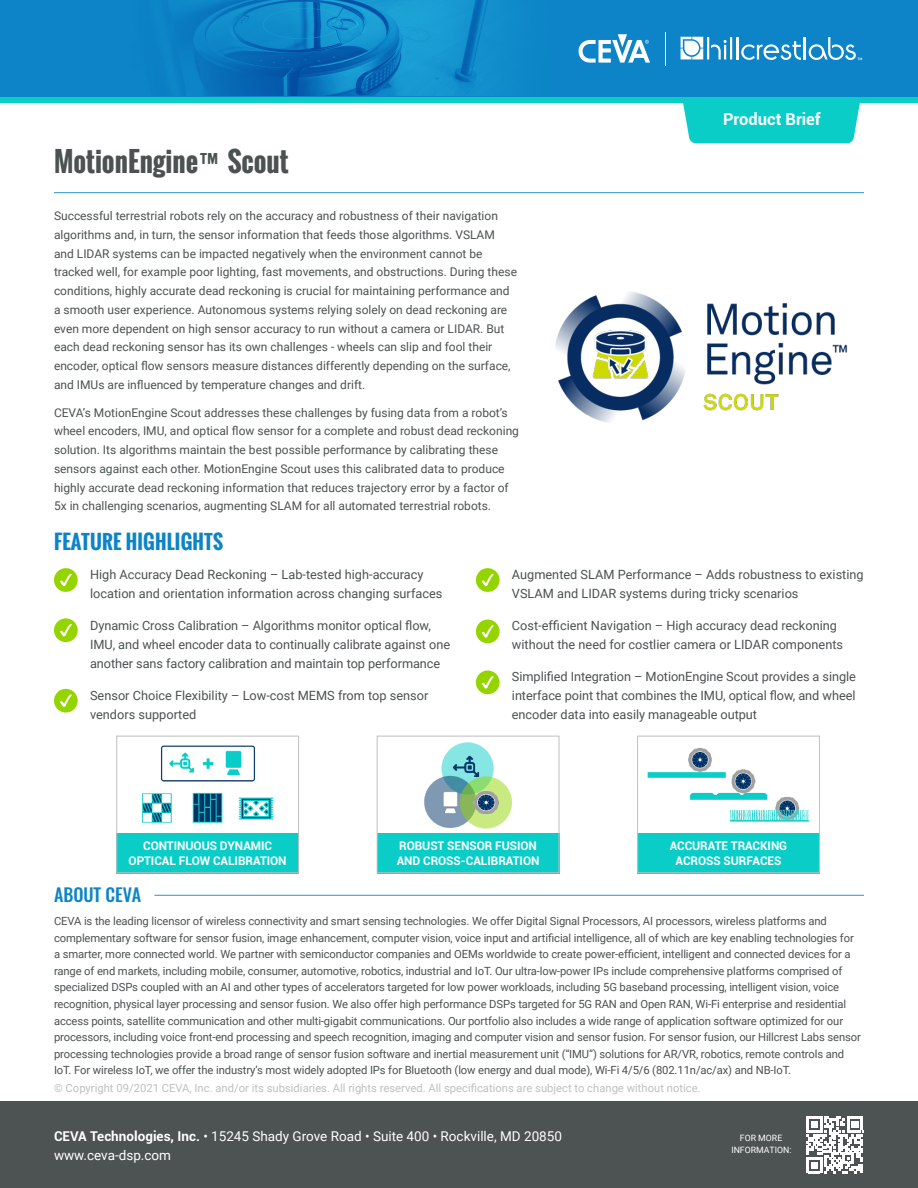
<style>
.page{position:relative;width:918px;height:1188px;background:#fff}
.page>*{position:absolute;margin:0;border:0;box-sizing:border-box;transform-origin:0 0}
.t1{font:700 27px "Oswald";color:#4c5151}
.t2{font:700 19.5px "Oswald";letter-spacing:.01em;color:#0c84c7}
.t3{font:500 18px "Oswald";color:#0c84c7}
.t4{font:700 16.5px "Roboto";color:#fff}
.t5{font:13.5px/19.5px "Roboto";color:#fff}
.t6{font:12.75px/18.8px "Roboto";color:#4c5151}
.t7{font:12px/18.8px "Roboto";color:#4c5151}
.t8{font:700 11.85px/14.2px "Roboto";letter-spacing:-.005em;color:#fff;text-align:center}
.t9{font:11.25px/16.5px "Roboto";letter-spacing:-.01em;color:#4c5151}
.t10{font:11.25px "Roboto";color:#bfbfbf}
.t11{font:8.7px/12px "Roboto";color:#fff;text-align:center}
.s1{font-weight:700}
</style>
<div class="page">
<div style="left:683px;top:103px;width:177px;height:40px;background:#0bcdc8"></div>
<div style="left:0;top:0;width:918px;height:97px;background:#0c84c7"></div>
<div style="left:0;top:97px;width:918px;height:6px;background:#0bcdc8"></div>
<hr style="left:54px;top:192px;width:810px;height:1px;background:#39c">
<hr style="left:804px;top:37px;width:2px;height:23px;background:#fff">
<svg style="left:681px;top:37px;width:22px;height:22px"></svg>
<hr style="left:730px;top:37px;width:2px;height:23px;background:#fff">
<hr style="left:707px;top:37px;width:2px;height:23px;background:#fff">
<hr style="left:736px;top:37px;width:3px;height:23px;background:#fff">
<svg style="left:741px;top:41px;width:60px;height:19px"></svg>
<svg style="left:711px;top:40px;width:16px;height:20px"></svg>
<svg style="left:809px;top:37px;width:53px;height:23px"></svg>
<hr style="left:665px;top:33px;width:1px;height:33px;background:#fff">
<svg style="left:605px;top:34px;width:45px;height:29px"></svg>
<hr style="left:154px;top:895px;width:710px;height:1px;background:#39c">
<div style="left:0;top:1102px;width:918px;height:86px;background:#4d5252"></div>
<svg style="left:806px;top:1116px;width:58px;height:57px"></svg>
<img style="left:185px;top:0;width:420px;height:96px">
<div style="left:54px;top:568px;width:24px;height:24px;background:#94d500;border-radius:50%"></div>
<svg style="left:60px;top:574px;width:12px;height:13px"></svg>
<div style="left:54px;top:618px;width:24px;height:24px;background:#94d500;border-radius:50%"></div>
<svg style="left:60px;top:624px;width:12px;height:13px"></svg>
<div style="left:54px;top:689px;width:24px;height:24px;background:#94d500;border-radius:50%"></div>
<svg style="left:60px;top:694px;width:12px;height:13px"></svg>
<div style="left:476px;top:620px;width:24px;height:23px;background:#94d500;border-radius:50%"></div>
<svg style="left:481px;top:625px;width:13px;height:13px"></svg>
<div style="left:476px;top:671px;width:24px;height:23px;background:#94d500;border-radius:50%"></div>
<svg style="left:481px;top:676px;width:13px;height:13px"></svg>
<div style="left:476px;top:568px;width:24px;height:24px;background:#94d500;border-radius:50%"></div>
<svg style="left:481px;top:574px;width:13px;height:13px"></svg>
<div style="left:116px;top:833px;width:183px;height:40px;background:#0bcdc8"></div>
<div style="left:637px;top:833px;width:183px;height:40px;background:#0bcdc8"></div>
<div style="left:377px;top:833px;width:182px;height:40px;background:#0bcdc8"></div>
<div style="left:116px;top:736px;width:183px;height:137px;border:1px solid #bfbfbf"></div>
<div style="left:637px;top:736px;width:183px;height:137px;border:1px solid #bfbfbf"></div>
<div style="left:377px;top:736px;width:182px;height:137px;border:1px solid #bfbfbf"></div>
<img style="left:647px;top:745px;width:172px;height:86px">
<img style="left:141px;top:745px;width:133px;height:78px">
<svg style="left:424px;top:742px;width:88px;height:87px"></svg>
<img style="left:443px;top:792px;width:14px;height:21px">
<img style="left:474px;top:790px;width:24px;height:25px">
<img style="left:450px;top:755px;width:33px;height:24px">
<img style="left:555px;top:292px;width:293px;height:130px">
<h1 class="t1" style="left:54px;top:141px;width:236px">MotionEngine™Scout</h1>
<p class="t7" style="left:54px;top:206px;width:465px">Successful terrestrial robots rely on the accuracy and robustness of their navigation algorithms and, in turn, the sensor information that feeds those algorithms. VSLAM and LIDAR systems can be impacted negatively when the environment cannot be tracked well, for example poor lighting, fast movements, and obstructions. During these conditions, highly accurate dead reckoning is crucial for maintaining performance and a smooth user experience. Autonomous systems relying solely on dead reckoning are even more dependent on high sensor accuracy to run without a camera or LIDAR. But each dead reckoning sensor has its own challenges - wheels can slip and fool their encoder, optical flow sensors measure distances differently depending on the surface, and IMUs are influenced by temperature changes and drift.</p>
<p class="t7" style="left:54px;top:402px;width:467px">CEVA’s MotionEngine Scout addresses these challenges by fusing data from a robot’s wheel encoders, IMU, and optical flow sensor for a complete and robust dead reckoning solution. Its algorithms maintain the best possible performance by calibrating these sensors against each other. MotionEngine Scout uses this calibrated data to produce highly accurate dead reckoning information that reduces trajectory error by a factor of 5x in challenging scenarios, augmenting SLAM for all automated terrestrial robots.</p>
<h2 class="t2" style="left:54px;top:527px;width:171px">FEATURE HIGHLIGHTS</h2>
<h3 class="t4" style="left:723px;top:107px;width:99px">Product Brief</h3>
<p class="t6" style="left:90px;top:565px;width:354px">High Accuracy Dead Reckoning – Lab-tested high-accuracy location and orientation information across changing surfaces</p>
<p class="t6" style="left:90px;top:616px;width:362px">Dynamic Cross Calibration – Algorithms monitor optical flow,<br>IMU, and wheel encoder data to continually calibrate against one another sans factory calibration and maintain top performance</p>
<p class="t6" style="left:90px;top:686px;width:340px">Sensor Choice Flexibility – Low-cost MEMS from top sensor vendors supported</p>
<p class="t6" style="left:512px;top:565px;width:353px">Augmented SLAM Performance – Adds robustness to existing<br>VSLAM and LIDAR systems during tricky scenarios</p>
<p class="t6" style="left:512px;top:616px;width:333px">Cost-efficient Navigation – High accuracy dead reckoning without the need for costlier camera or LIDAR components</p>
<p class="t6" style="left:512px;top:667px;width:346px;text-align:justify">Simplified Integration – MotionEngine Scout provides a single interface point that combines the IMU, optical flow, and wheel encoder data into easily manageable output</p>
<p class="t8" style="left:129px;top:839px;width:160px">CONTINUOUS DYNAMIC<br>OPTICAL FLOW CALIBRATION</p>
<p class="t8" style="left:670px;top:839px;width:119px">ACCURATE TRACKING<br>ACROSS SURFACES</p>
<p class="t8" style="left:397px;top:839px;width:144px;text-align:left">ROBUST SENSOR FUSION<br>AND CROSS-CALIBRATION</p>
<h3 class="t3" style="left:54px;top:882px;width:89px">ABOUT CEVA</h3>
<p class="t9" style="left:54px;top:913px;width:808px">CEVA is the leading licensor of wireless connectivity and smart sensing technologies. We offer Digital Signal Processors, AI processors, wireless platforms and complementary software for sensor fusion, image enhancement, computer vision, voice input and artificial intelligence, all of which are key enabling technologies for a smarter, more connected world. We partner with semiconductor companies and OEMs worldwide to create power-efficient, intelligent and connected devices for a range of end markets, including mobile, consumer, automotive, robotics, industrial and IoT. Our ultra-low-power IPs include comprehensive platforms comprised of specialized DSPs coupled with an AI and other types of accelerators targeted for low power workloads, including 5G baseband processing, intelligent vision, voice recognition, physical layer processing and sensor fusion. We also offer high performance DSPs targeted for 5G RAN and Open RAN, Wi-Fi enterprise and residential access points, satellite communication and other multi-gigabit communications. Our portfolio also includes a wide range of application software optimized for our processors, including voice front-end processing and speech recognition, imaging and computer vision and sensor fusion. For sensor fusion, our Hillcrest Labs sensor processing technologies provide a broad range of sensor fusion software and inertial measurement unit (“IMU”) solutions for AR/VR, robotics, remote controls and IoT. For wireless IoT, we offer the industry’s most widely adopted IPs for Bluetooth (low energy and dual mode), Wi-Fi 4/5/6 (802.11n/ac/ax) and NB-IoT.</p>
<p class="t10" style="left:54px;top:1080px;width:648px">© Copyright 09/2021 CEVA, Inc. and/or its subsidiaries. All rights reserved. All specifications are subject to change without notice.</p>
<p class="t5" style="left:54px;top:1126px;width:510px"><span class="s1">CEVA Technologies, Inc.</span> • 15245 Shady Grove Road • Suite 400 • Rockville, MD 20850 www.ceva-dsp.com</p>
<p class="t11" style="left:731px;top:1132px;width:62px">FOR MORE<br>INFORMATION:</p>
</div>
